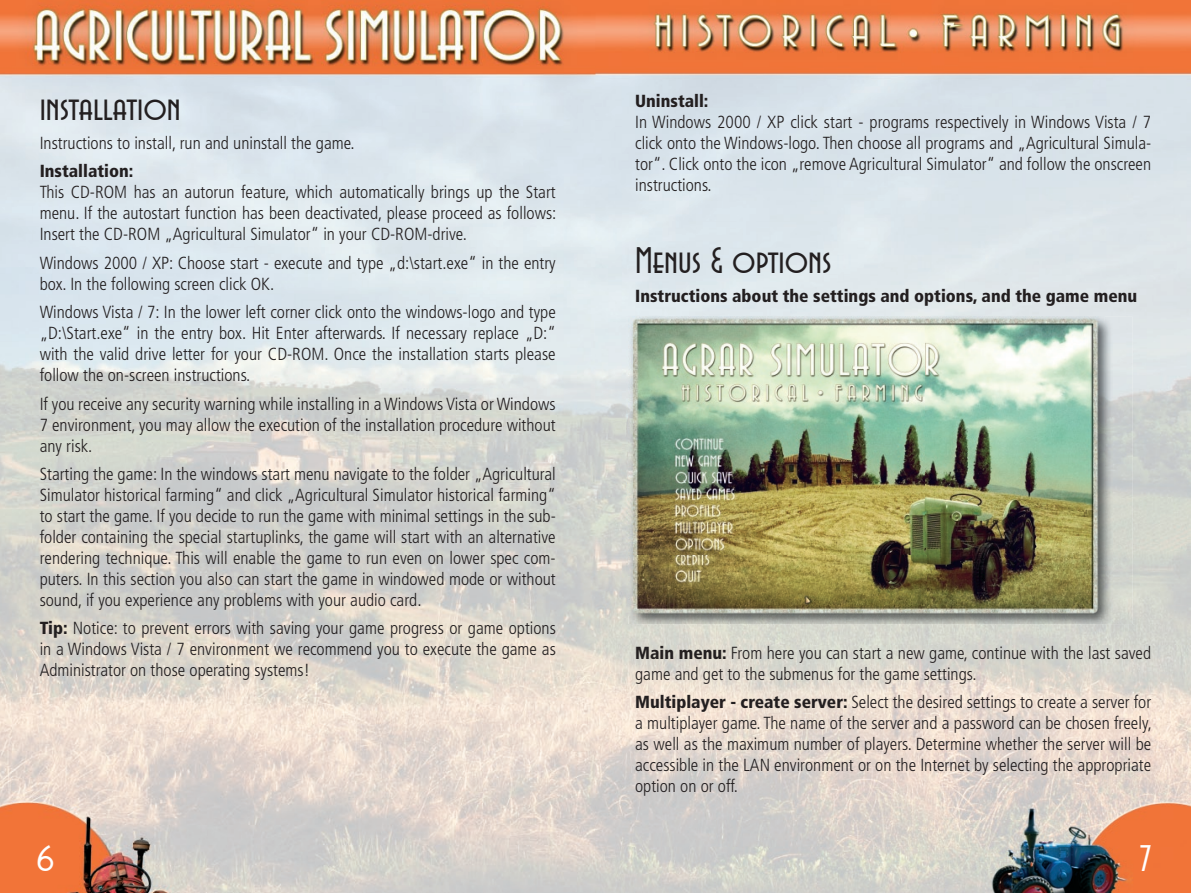
<style>
.page{position:relative;width:1191px;height:893px;background:#fff}
.page>*{position:absolute;margin:0;border:0;box-sizing:border-box;transform-origin:0 0}
.t1{font:38.5px "Avenida Let Plain";color:#231f20}
.t2{font:38.5px "Avenida Let Plain";color:#fff}
.t3{font:300 condensed 17.5px/21px "Frutiger";color:#231f20;text-align:justify}
.t4{font:900 condensed 17.5px "Frutiger";color:#231f20}
.s1{font-weight:900}
</style>
<div class="page">
<img style="left:0;top:0;width:1191px;height:893px">
<img style="left:628px;top:317px;width:504px;height:307px">
<img style="left:626px;top:317px;width:478px;height:299px">
<h1 class="t1" style="left:40px;top:88px;width:143px">installation</h1>
<p class="t3" style="left:40px;top:132px;width:316px">Instructions to install, run and uninstall the game .</p>
<p class="t4" style="left:40px;top:161px;width:95px">Installation:</p>
<p class="t3" style="left:40px;top:182px;width:518px">This CD-ROM has an autorun feature, which automatically brings up the Start menu . If the autostart function has been deactivated, please proceed as follows:<br>Insert the CD-ROM „Agricultural Simulator“ in your CD-ROM-drive .</p>
<p class="t3" style="left:40px;top:252px;width:517px">Windows 2000 / XP: Choose start - execute and type „d:\start .exe“ in the entry box . In the following screen click OK .</p>
<p class="t3" style="left:40px;top:302px;width:517px">Windows Vista / 7: In the lower left corner click onto the windows-logo and type „D:\Start .exe“ in the entry box . Hit Enter afterwards . If necessary replace „D:“ with the valid drive letter for your CD-ROM . Once the installation starts please follow the on-screen instructions .</p>
<p class="t3" style="left:40px;top:393px;width:517px">If you receive any security warning while installing in a Windows Vista or Windows 7 environment, you may allow the execution of the installation procedure without any risk .</p>
<p class="t3" style="left:40px;top:464px;width:518px">Starting the game: In the windows start menu navigate to the folder „Agricultural Simulator historical farming“ and click „Agricultural Simulator historical farming“ to start the game . If you decide to run the game with minimal settings in the sub&shy;folder containing the special startuplinks, the game will start with an alternative rendering technique . This will enable the game to run even on lower spec com&shy;puters . In this section you also can start the game in windowed mode or without sound, if you experience any problems with your audio card .</p>
<p class="t3" style="left:40px;top:618px;width:517px"><span class="s1">Tip:</span> Notice: to prevent errors with saving your game progress or game options in a Windows Vista / 7 environment we recommend you to execute the game as Administrator on those operating systems!</p>
<p class="t4" style="left:635px;top:91px;width:75px">Uninstall:</p>
<p class="t3" style="left:635px;top:112px;width:517px">In Windows 2000 / XP click start - programs respectively in Windows Vista / 7 click onto the Windows-logo . Then choose all programs and „Agricultural Simula&shy;tor“ . Click onto the icon „remove Agricultural Simulator“ and follow the onscreen instructions .</p>
<h1 class="t1" style="left:635px;top:241px;width:198px">Menus &amp; options</h1>
<p class="t4" style="left:635px;top:285px;width:503px">Instructions about the settings and options, and the game menu</p>
<p class="t3" style="left:635px;top:643px;width:517px"><span class="s1">Main menu:</span> From here you can start a new game, continue with the last saved game and get to the submenus for the game settings .</p>
<p class="t3" style="left:635px;top:692px;width:518px"><span class="s1">Multiplayer - create server:</span> Select the desired settings to create a server for a multiplayer game . The name of the server and a password can be chosen freely, as well as the maximum number of players . Determine whether the server will be accessible in the LAN environment or on the Internet by selecting the appropriate option on or off .</p>
<h1 class="t2" style="left:36px;top:839px;width:19px">6</h1>
<h1 class="t2" style="left:1140px;top:839px;width:13px">7</h1>
</div>
